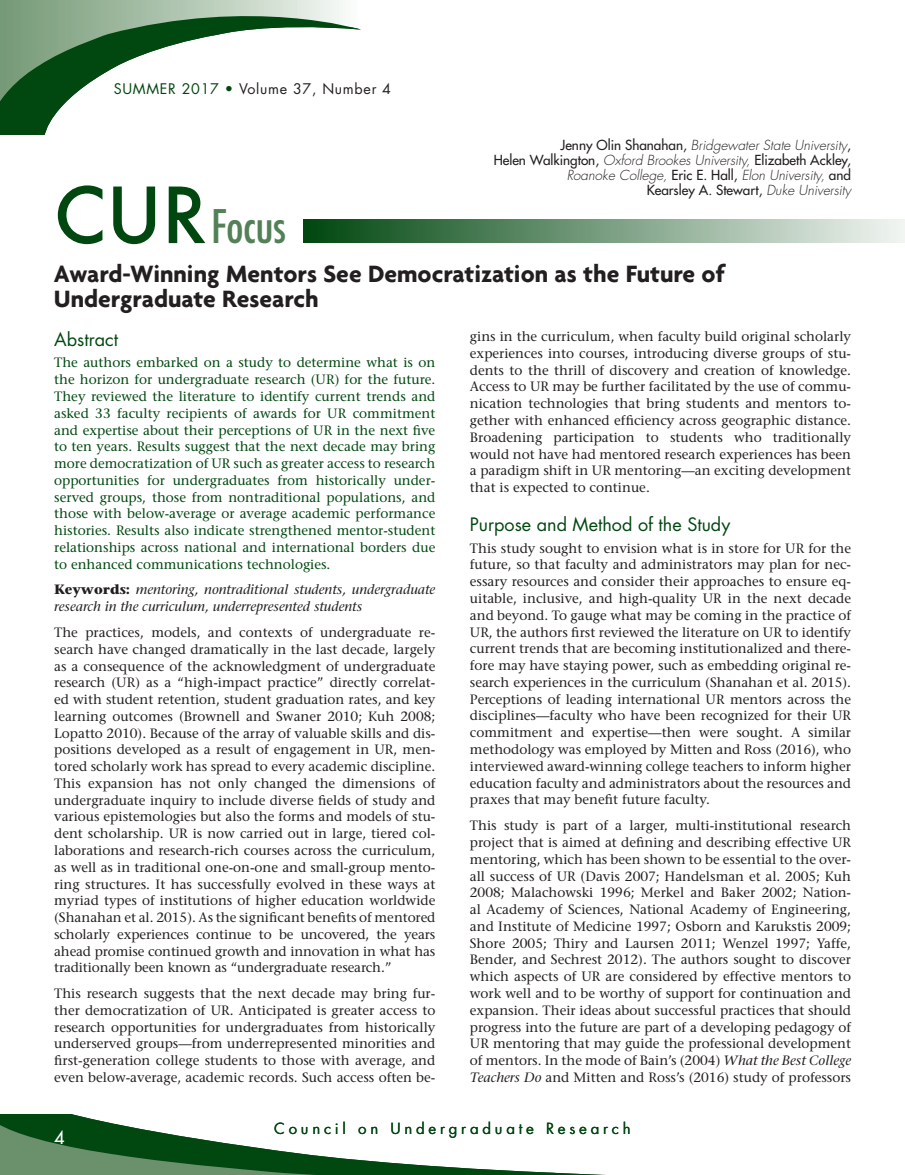
<style>
.page{position:relative;width:905px;height:1175px;background:#fff}
.page>*{position:absolute;margin:0;border:0;box-sizing:border-box;transform-origin:0 0}
.t1{font:condensed 45px "Futura Std";color:#538057}
.CUR_Article_Title{font:700 25.5px/25.5px "Agenda";color:#231f20}
.CUR_Subhead{font:18px "Futura Std";color:#004710}
.t2{font:500 18px "Futura Std";color:#fff}
.t3{font:15px "Futura Std";letter-spacing:.25em;color:#004710}
.t4{font:14.25px "Futura Std";letter-spacing:.05em;color:#231f20}
.CUR_Body_text{font:13.5px/16.8px "Stone Serif";color:#231f20;text-align:justify}
.CUR_Abstract{font:13.5px/16.8px "Stone Serif";color:#004710;text-align:justify}
.t5{font:italic 300 13.5px/15px "Futura Std";color:#231f20;text-align:right}
.CUR_Body_text-2{font:italic 13.5px/16.8px "Stone Serif";color:#231f20}
.s1{color:#004710}
.s2{font-family:"Futura";font-weight:500;font-stretch:normal;font-size:75px;color:#004710}
.s3{font-weight:500;font-style:normal}
.s4{font-weight:700;font-style:normal}
.s5{font-style:italic}
</style>
<div class="page">
<svg style="left:0;top:0;width:361px;height:135px"></svg>
<svg style="left:0;top:1114px;width:581px;height:60px"></svg>
<div style="left:303px;top:219px;width:601px;height:24px;background:linear-gradient(to right,#00460f,#f2f5f2)"></div>
<p class="t4" style="left:114px;top:80px;width:279px"><span class="s1">SUMMER 2017 •</span> Volume 37, Number 4</p>
<h1 class="t1" style="left:54px;top:199px;width:233px"><span class="s2">CUR</span>Focus</h1>
<p class="t5" style="left:493px;top:138px;width:359px"><span class="s3">Jenny Olin Shanahan,</span> Bridgewater State University<span class="s3">,<br>Helen Walkington,</span> Oxford Brookes University, <span class="s3">Elizabeth Ackley, </span>Roanoke College, <span class="s3">Eric E. Hall,</span> Elon University, <span class="s3">and<br>Kearsley A. Stewart,</span> Duke University</p>
<p class="CUR_Article_Title" style="left:54px;top:260px;width:672px">Award-Winning Mentors See Democratization as the Future of<br>Undergraduate Research</p>
<p class="CUR_Subhead" style="left:54px;top:328px;width:65px">Abstract</p>
<p class="CUR_Abstract" style="left:54px;top:354px;width:383px">The authors embarked on a study to determine what is on the horizon for undergraduate research (UR) for the future.<br>They reviewed the literature to identify current trends and asked 33 faculty recipients of awards for UR commitment and expertise about their perceptions of UR in the next five to ten years. Results suggest that the next decade may bring more democratization of UR such as greater access to research opportunities for undergraduates from historically under&shy;served groups, those from nontraditional populations, and those with below-average or average academic performance histories. Results also indicate strengthened mentor-student relationships across national and international borders due to enhanced communications technologies.</p>
<p class="CUR_Body_text-2" style="left:54px;top:581px;width:382px"><span class="s4">Keywords:</span> mentoring, nontraditional students, undergraduate research in the curriculum, underrepresented students</p>
<p class="CUR_Body_text" style="left:54px;top:624px;width:383px">The practices, models, and contexts of undergraduate re&shy;search have changed dramatically in the last decade, largely as a consequence of the acknowledgment of undergraduate research (UR) as a “high-impact practice” directly correlat&shy;ed with student retention, student graduation rates, and key learning outcomes (Brownell and Swaner 2010; Kuh 2008; Lopatto 2010). Because of the array of valuable skills and dis&shy;positions developed as a result of engagement in UR, men&shy;tored scholarly work has spread to every academic discipline.<br>This expansion has not only changed the dimensions of undergraduate inquiry to include diverse fields of study and various epistemologies but also the forms and models of stu&shy;dent scholarship. UR is now carried out in large, tiered col&shy;laborations and research-rich courses across the curriculum, as well as in traditional one-on-one and small-group mento&shy;ring structures. It has successfully evolved in these ways at myriad types of institutions of higher education worldwide (Shanahan et al. 2015). As the significant benefits of mentored scholarly experiences continue to be uncovered, the years ahead promise continued growth and innovation in what has traditionally been known as “undergraduate research.”</p>
<p class="CUR_Body_text" style="left:54px;top:985px;width:383px">This research suggests that the next decade may bring fur&shy;ther democratization of UR. Anticipated is greater access to research opportunities for undergraduates from historically underserved groups—from underrepresented minorities and first-generation college students to those with average, and even below-average, academic records. Such access often be-</p>
<p class="CUR_Body_text" style="left:470px;top:328px;width:383px">gins in the curriculum, when faculty build original scholarly experiences into courses, introducing diverse groups of stu&shy;dents to the thrill of discovery and creation of knowledge.<br>Access to UR may be further facilitated by the use of commu&shy;nication technologies that bring students and mentors to&shy;gether with enhanced efficiency across geographic distance.<br>Broadening participation to students who traditionally would not have had mentored research experiences has been a paradigm shift in UR mentoring—an exciting development that is expected to continue.</p>
<p class="CUR_Subhead" style="left:470px;top:513px;width:262px">Purpose and Method of the Study</p>
<p class="CUR_Body_text" style="left:470px;top:539px;width:383px">This study sought to envision what is in store for UR for the future, so that faculty and administrators may plan for nec&shy;essary resources and consider their approaches to ensure eq&shy;uitable, inclusive, and high-quality UR in the next decade and beyond. To gauge what may be coming in the practice of UR, the authors first reviewed the literature on UR to identify current trends that are becoming institutionalized and there&shy;fore may have staying power, such as embedding original re&shy;search experiences in the curriculum (Shanahan et al. 2015).<br>Perceptions of leading international UR mentors across the disciplines—faculty who have been recognized for their UR commitment and expertise—then were sought. A similar methodology was employed by Mitten and Ross (2016), who interviewed award-winning college teachers to inform higher education faculty and administrators about the resources and praxes that may benefit future faculty.</p>
<p class="CUR_Body_text" style="left:470px;top:817px;width:383px">This study is part of a larger, multi-institutional research project that is aimed at defining and describing effective UR mentoring, which has been shown to be essential to the over&shy;all success of UR (Davis 2007; Handelsman et al. 2005; Kuh 2008; Malachowski 1996; Merkel and Baker 2002; Nation&shy;al Academy of Sciences, National Academy of Engineering, and Institute of Medicine 1997; Osborn and Karukstis 2009; Shore 2005; Thiry and Laursen 2011; Wenzel 1997; Yaffe, Bender, and Sechrest 2012). The authors sought to discover which aspects of UR are considered by effective mentors to work well and to be worthy of support for continuation and expansion. Their ideas about successful practices that should progress into the future are part of a developing pedagogy of UR mentoring that may guide the professional development of mentors. In the mode of Bain’s (2004) <span class="s5">What the Best College Teachers Do</span> and Mitten and Ross’s (2016) study of professors</p>
<h3 class="t2" style="left:54px;top:1125px;width:12px">4</h3>
<p class="t3" style="left:274px;top:1119px;width:358px">Council on Undergraduate Research</p>
</div>
